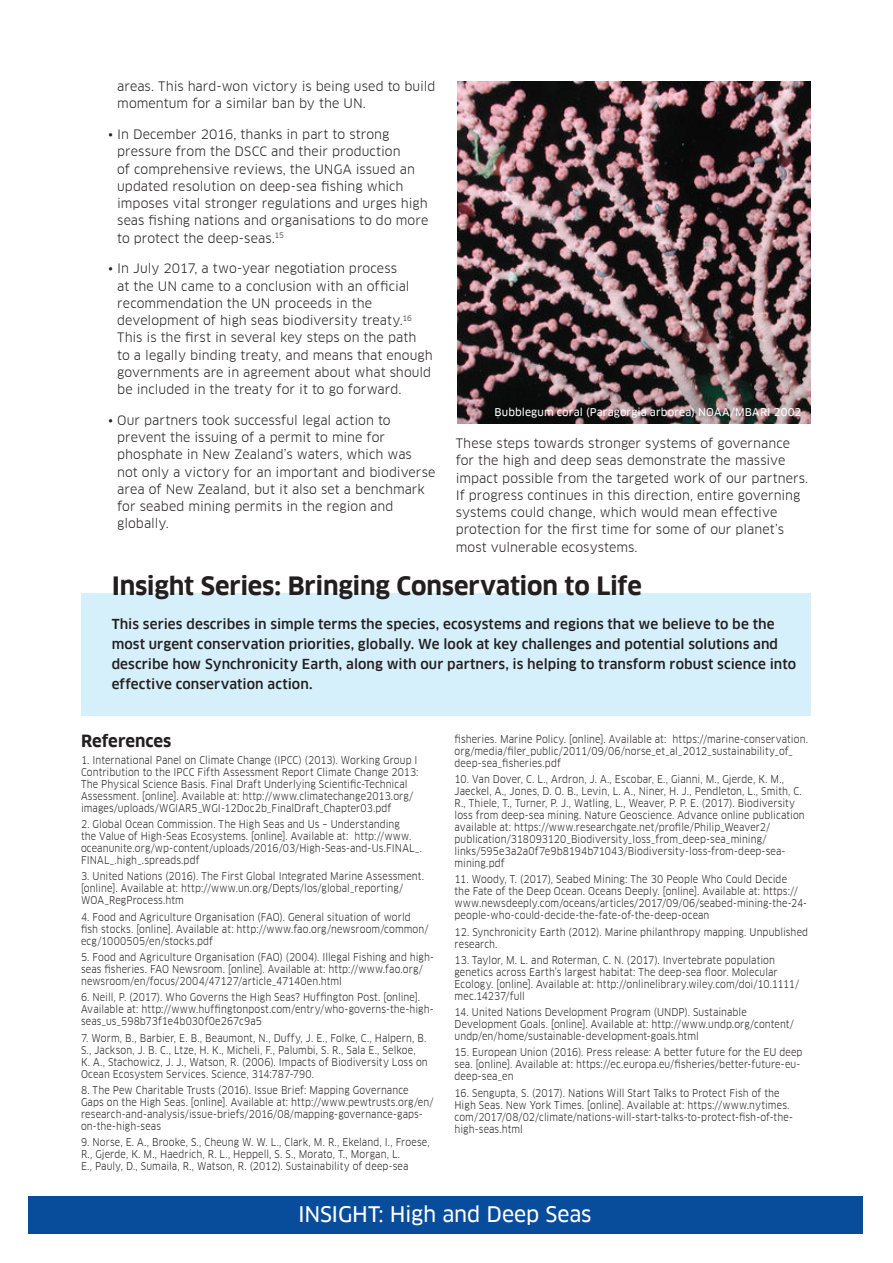
<style>
.page{position:relative;width:893px;height:1263px;background:#fff}
.page>*{position:absolute;margin:0;border:0;box-sizing:border-box;transform-origin:0 0}
.t1{font:700 24.75px "Clan Offc Pro";letter-spacing:-.01em;color:#231f20}
.t2{font:21px "Clan Offc Pro News";letter-spacing:-.01em;color:#fff}
.t3{font:700 16.5px "Clan Offc Pro";color:#231f20}
.t4{font:500 13.5px/20.2px "Clan Offc Pro";letter-spacing:.005em;color:#231f20}
.t5{font:12.75px/17.2px "Clan Offc Pro";color:#231f20}
.t6{font:10.5px/12px "Clan Offc Pro";letter-spacing:.01em;color:#231f20;scale:.9 1}
.t7{font:10.5px "Clan Offc Pro News";letter-spacing:.015em;color:#fff}
</style>
<div class="page">
<div style="left:29px;top:1196px;width:834px;height:38px;background:#084c9c"></div>
<div style="left:81px;top:594px;width:729px;height:122px;background:#d6f0fb"></div>
<img style="left:458px;top:81px;width:352px;height:342px">
<p class="t5" style="left:117px;top:78px;width:320px">areas. This hard-won victory is being used to build momentum for a similar ban by the UN.</p>
<p class="t5" style="left:117px;top:126px;width:313px;text-indent:-9px">• In December 2016, thanks in part to strong pressure from the DSCC and their production<br>of comprehensive reviews, the UNGA issued an updated resolution on deep-sea fishing which imposes vital stronger regulations and urges high seas fishing nations and organisations to do more to protect the deep-seas.<sup>15</sup></p>
<p class="t5" style="left:117px;top:260px;width:317px;text-indent:-9px">• In July 2017, a two-year negotiation process<br>at the UN came to a conclusion with an official recommendation the UN proceeds in the development of high seas biodiversity treaty.<sup>16<br></sup>This is the first in several key steps on the path<br>to a legally binding treaty, and means that enough governments are in agreement about what should be included in the treaty for it to go forward.</p>
<p class="t5" style="left:117px;top:411px;width:320px;text-indent:-9px">• Our partners took successful legal action to prevent the issuing of a permit to mine for phosphate in New Zealand’s waters, which was not only a victory for an important and biodiverse area of New Zealand, but it also set a benchmark for seabed mining permits in the region and globally.</p>
<p class="t7" style="left:494px;top:406px;width:308px">Bubblegum coral (Paragorgia arborea) NOAA/MBARI 2002</p>
<p class="t5" style="left:456px;top:435px;width:354px">These steps towards stronger systems of governance for the high and deep seas demonstrate the massive impact possible from the targeted work of our partners.<br>If progress continues in this direction, entire governing systems could change, which would mean effective protection for the first time for some of our planet’s most vulnerable ecosystems.</p>
<h1 class="t1" style="left:112px;top:575px;width:532px">Insight Series: Bringing Conservation to Life</h1>
<p class="t4" style="left:112px;top:614px;width:686px">This series describes in simple terms the species, ecosystems and regions that we believe to be the most urgent conservation priorities, globally. We look at key challenges and potential solutions and describe how Synchronicity Earth, along with our partners, is helping to transform robust science into effective conservation action.</p>
<h3 class="t3" style="left:81px;top:734px;width:92px">References</h3>
<p class="t6" style="left:81px;top:754px;width:377px">1. International Panel on Climate Change (IPCC) (2013). Working Group I Contribution to the IPCC Fifth Assessment Report Climate Change 2013:<br>The Physical Science Basis. Final Draft Underlying Scientific-Technical Assessment. [online]. Available at: http://www.climatechange2013.org/ images/uploads/WGIAR5_WGI-12Doc2b_FinalDraft_Chapter03.pdf</p>
<p class="t6" style="left:81px;top:818px;width:380px">2. Global Ocean Commission. The High Seas and Us – Understanding<br>the Value of High-Seas Ecosystems. [online]. Available at: http://www. oceanunite.org/wp-content/uploads/2016/03/High-Seas-and-Us.FINAL_.<br>FINAL_.high_.spreads.pdf</p>
<p class="t6" style="left:81px;top:870px;width:383px">3. United Nations (2016). The First Global Integrated Marine Assessment. [online]. Available at: http://www.un.org/Depts/los/global_reporting/<br>WOA_RegProcess.htm</p>
<p class="t6" style="left:81px;top:910px;width:388px">4. Food and Agriculture Organisation (FAO). General situation of world fish stocks. [online]. Available at: http://www.fao.org/newsroom/common/ ecg/1000505/en/stocks.pdf</p>
<p class="t6" style="left:81px;top:951px;width:394px">5. Food and Agriculture Organisation (FAO) (2004). Illegal Fishing and high&shy;seas fisheries. FAO Newsroom. [online]. Available at: http://www.fao.org/ newsroom/en/focus/2004/47127/article_47140en.html</p>
<p class="t6" style="left:81px;top:991px;width:393px">6. Neill, P. (2017). Who Governs the High Seas? Huffington Post. [online].<br>Available at: http://www.huffingtonpost.com/entry/who-governs-the-high&shy;seas_us_598b73f1e4b030f0e267c9a5</p>
<p class="t6" style="left:81px;top:1031px;width:387px">7. Worm, B., Barbier, E. B., Beaumont, N., Duffy, J. E., Folke, C., Halpern, B.<br>S., Jackson, J. B. C., Ltze, H. K., Micheli, F., Palumbi, S. R., Sala E., Selkoe,<br>K. A., Stachowicz, J. J., Watson, R. (2006). Impacts of Biodiversity Loss on Ocean Ecosystem Services. Science, 314:787-790.</p>
<p class="t6" style="left:81px;top:1084px;width:393px">8. The Pew Charitable Trusts (2016). Issue Brief: Mapping Governance Gaps on the High Seas. [online]. Available at: http://www.pewtrusts.org/en/ research-and-analysis/issue-briefs/2016/08/mapping-governance-gaps&shy;on-the-high-seas</p>
<p class="t6" style="left:81px;top:1136px;width:389px">9. Norse, E. A., Brooke, S., Cheung W. W. L., Clark, M. R., Ekeland, I., Froese,<br>R., Gjerde, K. M., Haedrich, R. L., Heppell, S. S., Morato, T., Morgan, L.<br>E., Pauly, D., Sumaila, R., Watson, R. (2012). Sustainability of deep-sea</p>
<p class="t6" style="left:455px;top:732px;width:394px">fisheries. Marine Policy. [online]. Available at: https://marine-conservation. org/media/filer_public/2011/09/06/norse_et_al_2012_sustainability_of_ deep-sea_fisheries.pdf</p>
<p class="t6" style="left:455px;top:773px;width:391px">10. Van Dover, C. L., Ardron, J. A., Escobar, E., Gianni, M., Gjerde, K. M., Jaeckel, A., Jones, D. O. B., Levin, L. A., Niner, H. J., Pendleton, L., Smith, C.<br>R., Thiele, T., Turner, P. J., Watling, L., Weaver, P. P. E. (2017). Biodiversity loss from deep-sea mining. Nature Geoscience. Advance online publication available at: https://www.researchgate.net/profile/Philip_Weaver2/ publication/318093120_Biodiversity_loss_from_deep-sea_mining/ links/595e3a2a0f7e9b8194b71043/Biodiversity-loss-from-deep-sea&shy;mining.pdf</p>
<p class="t6" style="left:455px;top:873px;width:393px">11. Woody, T. (2017), Seabed Mining: The 30 People Who Could Decide<br>the Fate of the Deep Ocean. Oceans Deeply. [online]. Available at: https:// www.newsdeeply.com/oceans/articles/2017/09/06/seabed-mining-the-24- people-who-could-decide-the-fate-of-the-deep-ocean</p>
<p class="t6" style="left:455px;top:925px;width:394px">12. Synchronicity Earth (2012). Marine philanthropy mapping. Unpublished research.</p>
<p class="t6" style="left:455px;top:954px;width:384px">13. Taylor, M. L. and Roterman, C. N. (2017). Invertebrate population genetics across Earth’s largest habitat: The deep-sea floor. Molecular Ecology. [online]. Available at: http://onlinelibrary.wiley.com/doi/10.1111/ mec.14237/full</p>
<p class="t6" style="left:455px;top:1006px;width:379px">14. United Nations Development Program (UNDP). Sustainable<br>Development Goals. [online]. Available at: http://www.undp.org/content/ undp/en/home/sustainable-development-goals.html</p>
<p class="t6" style="left:455px;top:1046px;width:388px">15. European Union (2016). Press release: A better future for the EU deep sea. [online]. Available at: https://ec.europa.eu/fisheries/better-future-eu&shy;deep-sea_en</p>
<p class="t6" style="left:455px;top:1087px;width:378px">16. Sengupta, S. (2017). Nations Will Start Talks to Protect Fish of the High Seas. New York Times. [online]. Available at: https://www.nytimes. com/2017/08/02/climate/nations-will-start-talks-to-protect-fish-of-the&shy;high-seas.html</p>
<h2 class="t2" style="left:298px;top:1205px;width:295px">INSIGHT: High and Deep Seas</h2>
</div>
